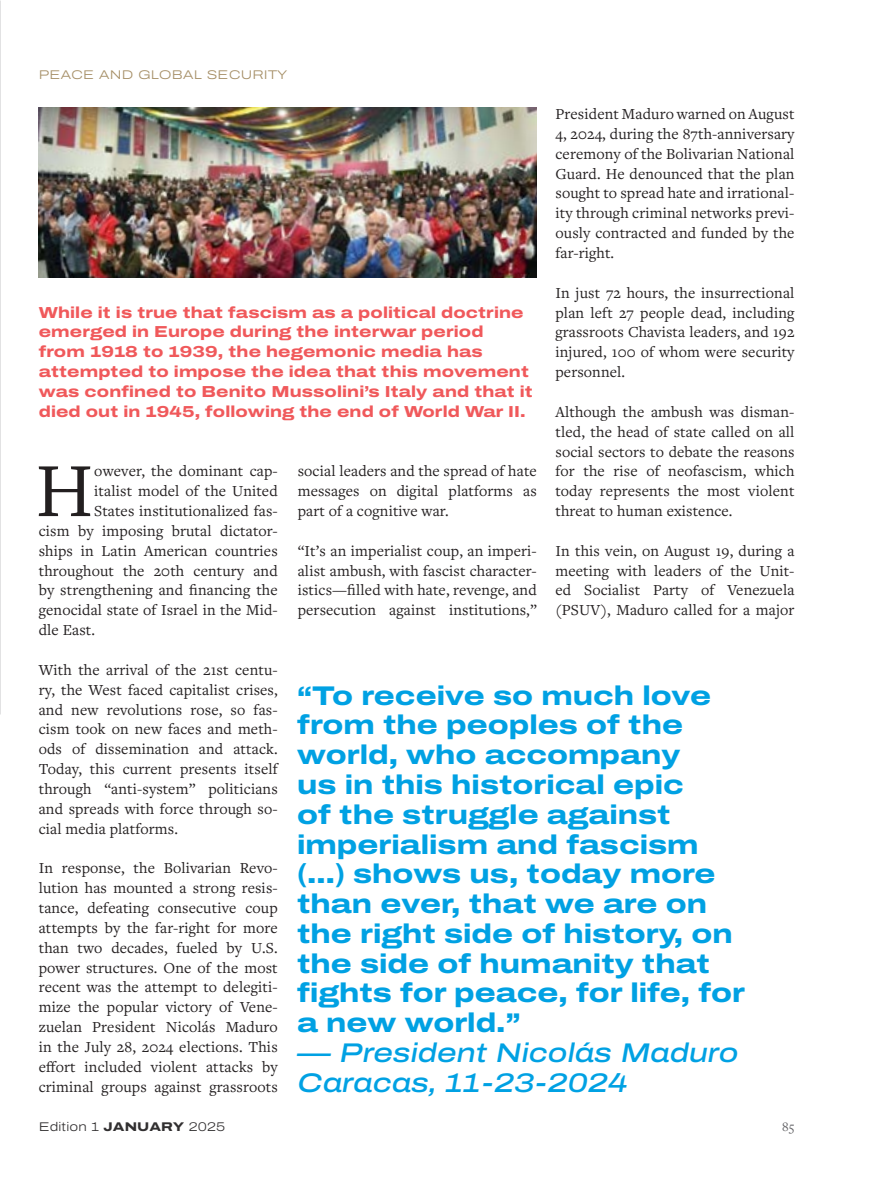
<style>
.page{position:relative;width:872px;height:1191px;background:#fff}
.page>*{position:absolute;margin:0;border:0;box-sizing:border-box;transform-origin:0 0}
.Capital{font:79.35px "Freight Text Pro";color:#231f20}
.Destacado_grande{font:700 27px/29.7px "Archivo Expanded";color:#00a1e3}
.Destacado_grande-2{font:italic 27px "Archivo Expanded";color:#00a1e3}
.Cuerpo_texto{font:15.9px/19.8px "Freight Text Pro";letter-spacing:.01em;color:#231f20;text-align:justify}
.Copete{font:700 15.9px/19.8px "Archivo Expanded";letter-spacing:.01em;color:#f0595b}
.Capital-2{font:15.9px "Freight Text Pro";letter-spacing:.01em;color:#231f20}
.t1{font:13.5px "Freight Text Pro";color:#636366}
.Cuerpo_texto-2{font:200 12.6px "Archivo Expanded";letter-spacing:.01em;color:#a68f67}
.t2{font:200 12.6px "Archivo Expanded";letter-spacing:.01em;color:#312f30}
.s1{font-weight:700}
</style>
<div class="page">
<img style="left:0;top:0;width:1px;height:714px">
<img style="left:39px;top:108px;width:497px;height:170px">
<p class="Cuerpo_texto-2" style="left:39px;top:66px;width:250px">PEACE AND GLOBAL SECURITY</p>
<p class="Cuerpo_texto" style="left:555px;top:103px;width:240px">President Maduro warned on August 4, 2024, during the 87th-anniversary ceremony of the Bolivarian National Guard. He denounced that the plan sought to spread hate and irrational&shy;ity through criminal networks previ&shy;ously contracted and funded by the far-right.</p>
<p class="Cuerpo_texto" style="left:555px;top:282px;width:240px">In just 72 hours, the insurrectional plan left 27 people dead, including grassroots Chavista leaders, and 192 injured, 100 of whom were security personnel.</p>
<p class="Cuerpo_texto" style="left:555px;top:401px;width:240px">Although the ambush was disman&shy;tled, the head of state called on all social sectors to debate the reasons for the rise of neofascism, which today represents the most violent threat to human existence.</p>
<p class="Cuerpo_texto" style="left:555px;top:540px;width:240px">In this vein, on August 19, during a meeting with leaders of the Unit&shy;ed Socialist Party of Venezuela (PSUV), Maduro called for a major</p>
<p class="Copete" style="left:39px;top:302px;width:495px">While it is true that fascism as a political doctrine emerged in Europe during the interwar period from 1918 to 1939, the hegemonic media has attempted to impose the idea that this movement was confined to Benito Mussolini’s Italy and that it died out in 1945, following the end of World War II.</p>
<p class="Capital" style="left:35px;top:438px;width:60px">H</p>
<p class="Capital-2" style="left:94px;top:461px;width:185px">owever, the dominant cap-</p>
<p class="Cuerpo_texto" style="left:298px;top:461px;width:240px">social leaders and the spread of hate messages on digital platforms as part of a cognitive war.</p>
<p class="Cuerpo_texto" style="left:298px;top:540px;width:240px">“It’s an imperialist coup, an imperi&shy;alist ambush, with fascist character&shy;istics—filled with hate, revenge, and persecution against institutions,”</p>
<p class="Capital-2" style="left:94px;top:480px;width:185px">italist model of the United</p>
<p class="Capital-2" style="left:94px;top:500px;width:185px">States institutionalized fas-</p>
<p class="Capital-2" style="left:39px;top:520px;width:240px">cism by imposing brutal dictator-</p>
<p class="Capital-2" style="left:39px;top:540px;width:240px">ships in Latin American countries</p>
<p class="Capital-2" style="left:39px;top:560px;width:240px">throughout the 20th century and</p>
<p class="Capital-2" style="left:39px;top:580px;width:240px">by strengthening and financing the</p>
<p class="Capital-2" style="left:39px;top:600px;width:240px">genocidal state of Israel in the Mid-</p>
<p class="Capital-2" style="left:39px;top:619px;width:58px">dle East.</p>
<p class="Cuerpo_texto" style="left:39px;top:659px;width:240px">With the arrival of the 21st centu&shy;ry, the West faced capitalist crises, and new revolutions rose, so fas&shy;cism took on new faces and meth&shy;ods of dissemination and attack.<br>Today, this current presents itself through “anti-system” politicians and spreads with force through so&shy;cial media platforms.</p>
<p class="Cuerpo_texto" style="left:39px;top:857px;width:240px">In response, the Bolivarian Revo&shy;lution has mounted a strong resis&shy;tance, defeating consecutive coup attempts by the far-right for more than two decades, fueled by U.S. power structures. One of the most recent was the attempt to delegiti&shy;mize the popular victory of Vene&shy;zuelan President Nicolás Maduro in the July 28, 2024 elections. This effort included violent attacks by criminal groups against grassroots</p>
<p class="Destacado_grande" style="left:297px;top:680px;width:449px">“To receive so much love from the peoples of the world, who accompany<br>us in this historical epic<br>of the struggle against imperialism and fascism (…) shows us, today more than ever, that we are on the right side of history, on the side of humanity that fights for peace, for life, for a new world.”</p>
<p class="Destacado_grande-2" style="left:297px;top:1032px;width:443px">— President Nicolás Maduro</p>
<p class="Destacado_grande-2" style="left:297px;top:1062px;width:332px">Caracas, 11-23-2024</p>
<p class="t2" style="left:39px;top:1117px;width:188px">Edition 1 <span class="s1">JANUARY</span> 2025</p>
<p class="t1" style="left:782px;top:1118px;width:14px">85</p>
</div>
